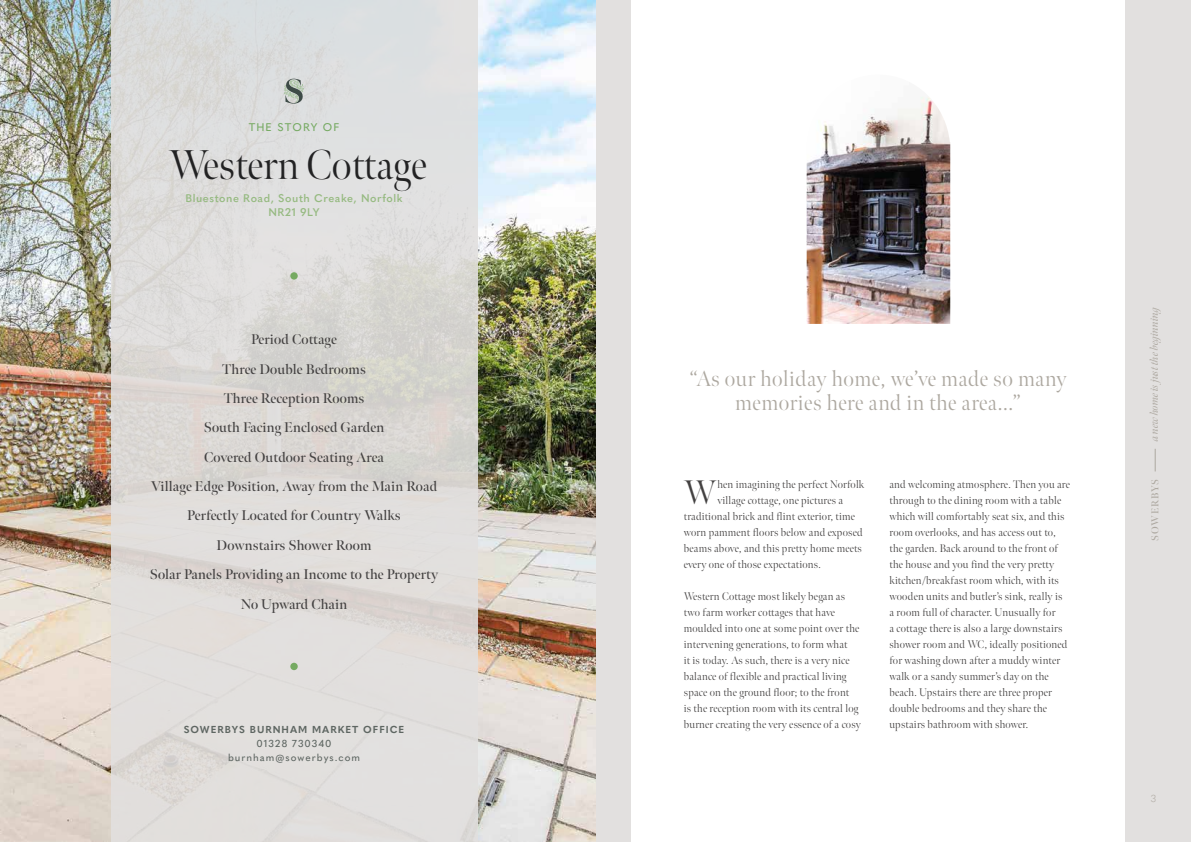
<style>
.page{position:relative;width:1191px;height:842px;background:#fff}
.page>*{position:absolute;margin:0;border:0;box-sizing:border-box;transform-origin:0 0}
.t1{font:300 41.5px "Meno Banner";color:#222223}
.t2{font:300 34px "Meno Banner";color:#434141}
.t3{font:300 22px/24px "Meno Banner";letter-spacing:.025em;color:#ada8a0;text-align:center}
.t4{font:600 14px/29.3px "Meno Banner";letter-spacing:.01em;color:#434141;text-align:center}
.t5{font:300 11px/16px "Meno Banner";letter-spacing:.02em;color:#434141}
.t6{font:600 11px/14px "Quasimoda";letter-spacing:.05em;color:#96ba81;text-align:center}
.t7{font:italic 11px "Meno Banner";letter-spacing:-.01em;color:#ada8a0}
.t8{font:500 11px "Quasimoda";letter-spacing:.1em;color:#76aa62}
.t9{font:500 10px/14px "Quasimoda";letter-spacing:.1em;color:#5e6662;text-align:center}
.t10{font:700 10px "Quasimoda";letter-spacing:.1em;color:#5e6662}
.t11{font:600 10px "Meno Banner";letter-spacing:.08em;color:#ada8a0}
.t12{font:300 10px "Quasimoda";color:#ada8a0}
</style>
<div class="page">
<div style="left:595px;top:0;width:596px;height:842px;background:#e2e0df"></div>
<svg style="left:1155px;top:449px;width:1px;height:22px"></svg>
<div style="left:631px;top:0;width:494px;height:842px;background:#fff"></div>
<img style="left:0;top:0;width:595px;height:842px">
<div style="left:111px;top:0;width:366px;height:842px;background:#e2e0df"></div>
<div style="left:290px;top:272px;width:8px;height:8px;background:#76aa62;border-radius:50%"></div>
<div style="left:290px;top:663px;width:8px;height:7px;background:#76aa62;border-radius:50%"></div>
<svg style="left:284px;top:79px;width:20px;height:25px"></svg>
<img style="left:806px;top:97px;width:144px;height:227px">
<p class="t8" style="left:249px;top:119px;width:92px">THE STORY OF</p>
<h1 class="t1" style="left:169px;top:139px;width:260px">Western Cottage</h1>
<p class="t6" style="left:185px;top:190px;width:218px">Bluestone Road, South Creake, Norfolk<br>NR21 9LY</p>
<p class="t4" style="left:150px;top:325px;width:290px">Period Cottage<br>Three Double Bedrooms<br>Three Reception Rooms<br>South Facing Enclosed Garden<br>Covered Outdoor Seating Area<br>Village Edge Position, Away from the Main Road<br>Perfectly Located for Country Walks<br>Downstairs Shower Room<br>Solar Panels Providing an Income to the Property<br>No Upward Chain</p>
<p class="t10" style="left:184px;top:722px;width:222px">SOWERBYS BURNHAM MARKET OFFICE</p>
<p class="t9" style="left:228px;top:736px;width:133px">01328 730340 burnham@sowerbys.com</p>
<h3 class="t3" style="left:689px;top:367px;width:378px">“As our holiday home, we’ve made so many memories here and in the area...”</h3>
<h2 class="t2" style="left:684px;top:472px;width:34px">W</h2>
<p class="t5" style="left:717px;top:477px;width:148px">hen imagining the perfect Norfolk</p>
<p class="t5" style="left:717px;top:493px;width:127px">village cottage, one pictures a</p>
<p class="t5" style="left:684px;top:509px;width:173px">traditional brick and flint exterior, time</p>
<p class="t5" style="left:684px;top:525px;width:180px">worn pamment floors below and exposed</p>
<p class="t5" style="left:684px;top:541px;width:180px">beams above, and this pretty home meets</p>
<p class="t5" style="left:684px;top:557px;width:138px">every one of those expectations.</p>
<p class="t5" style="left:684px;top:589px;width:178px">Western Cottage most likely began as two farm worker cottages that have moulded into one at some point over the intervening generations, to form what<br>it is today. As such, there is a very nice balance of flexible and practical living space on the ground floor; to the front<br>is the reception room with its central log burner creating the very essence of a cosy</p>
<p class="t5" style="left:889px;top:477px;width:182px">and welcoming atmosphere. Then you are through to the dining room with a table which will comfortably seat six, and this room overlooks, and has access out to, the garden. Back around to the front of the house and you find the very pretty kitchen/breakfast room which, with its wooden units and butler’s sink, really is<br>a room full of character. Unusually for<br>a cottage there is also a large downstairs shower room and WC, ideally positioned for washing down after a muddy winter walk or a sandy summer’s day on the beach. Upstairs there are three proper double bedrooms and they share the upstairs bathroom with shower.</p>
<p class="t7" style="left:1147px;top:441px;width:138px;rotate:-90deg">a new home is just the beginning</p>
<p class="t11" style="left:1149px;top:541px;width:63px;rotate:-90deg">SOWERBYS</p>
<p class="t12" style="left:1150px;top:791px;width:7px">3</p>
</div>
